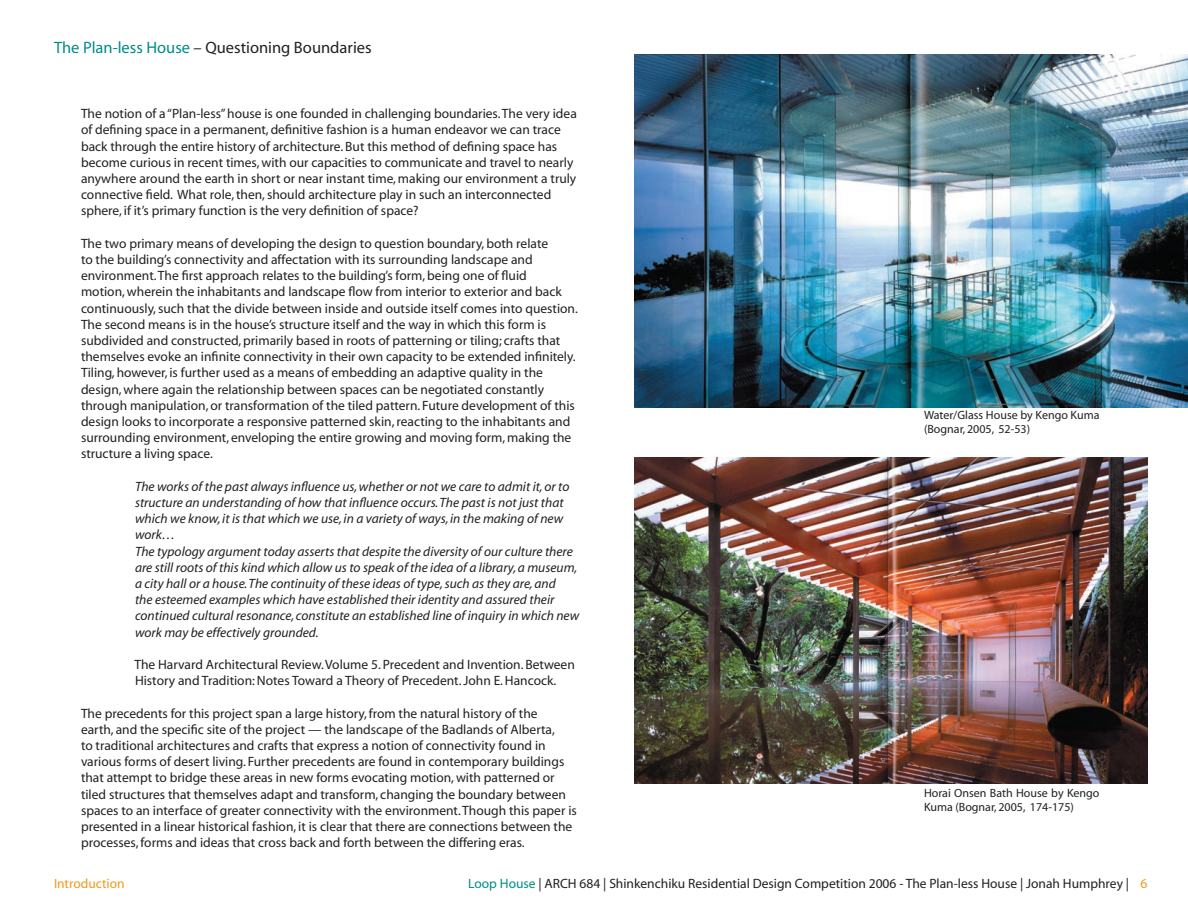
<style>
.page{position:relative;width:1188px;height:918px;background:#fff}
.page>*{position:absolute;margin:0;border:0;box-sizing:border-box;transform-origin:0 0}
.Body_Text{font:16.5px "Myriad";color:#231f20}
.Body_Text-2{font:13.5px/16.2px "Myriad";color:#231f20}
.t1{font:italic 13.5px/16.2px "Myriad";color:#231f20}
.t2{font:13.5px "Myriad";color:#f1991f}
.t3{font:12px/14.4px "Myriad";color:#231f20}
.s1{color:#008c88}
.s2{color:#f1991f}
</style>
<div class="page">
<img style="left:635px;top:457px;width:513px;height:327px">
<img style="left:634px;top:54px;width:554px;height:353px">
<p class="Body_Text" style="left:54px;top:39px;width:319px"><span class="s1">The Plan-less House</span> – Questioning Boundaries</p>
<p class="Body_Text-2" style="left:81px;top:106px;width:497px">The notion of a “Plan-less” house is one founded in challenging boundaries. The very idea of defining space in a permanent, definitive fashion is a human endeavor we can trace back through the entire history of architecture. But this method of defining space has become curious in recent times, with our capacities to communicate and travel to nearly anywhere around the earth in short or near instant time, making our environment a truly connective field. What role, then, should architecture play in such an interconnected sphere, if it’s primary function is the very definition of space?</p>
<p class="Body_Text-2" style="left:81px;top:236px;width:498px">The two primary means of developing the design to question boundary, both relate<br>to the building’s connectivity and affectation with its surrounding landscape and environment. The first approach relates to the building’s form, being one of fluid<br>motion, wherein the inhabitants and landscape flow from interior to exterior and back continuously, such that the divide between inside and outside itself comes into question.<br>The second means is in the house’s structure itself and the way in which this form is subdivided and constructed, primarily based in roots of patterning or tiling; crafts that themselves evoke an infinite connectivity in their own capacity to be extended infinitely.<br>Tiling, however, is further used as a means of embedding an adaptive quality in the design, where again the relationship between spaces can be negotiated constantly through manipulation, or transformation of the tiled pattern. Future development of this design looks to incorporate a responsive patterned skin, reacting to the inhabitants and surrounding environment, enveloping the entire growing and moving form, making the structure a living space.</p>
<p class="t1" style="left:135px;top:479px;width:436px">The works of the past always influence us, whether or not we care to admit it, or to structure an understanding of how that influence occurs. The past is not just that which we know, it is that which we use, in a variety of ways, in the making of new work…</p>
<p class="t1" style="left:135px;top:544px;width:446px">The typology argument today asserts that despite the diversity of our culture there are still roots of this kind which allow us to speak of the idea of a library, a museum, a city hall or a house. The continuity of these ideas of type, such as they are, and<br>the esteemed examples which have established their identity and assured their continued cultural resonance, constitute an established line of inquiry in which new work may be effectively grounded.</p>
<p class="Body_Text-2" style="left:134px;top:657px;width:442px">The Harvard Architectural Review. Volume 5. Precedent and Invention. Between<br>History and Tradition: Notes Toward a Theory of Precedent. John E. Hancock.</p>
<p class="Body_Text-2" style="left:81px;top:706px;width:497px">The precedents for this project span a large history, from the natural history of the<br>earth, and the specific site of the project — the landscape of the Badlands of Alberta,<br>to traditional architectures and crafts that express a notion of connectivity found in various forms of desert living. Further precedents are found in contemporary buildings that attempt to bridge these areas in new forms evocating motion, with patterned or tiled structures that themselves adapt and transform, changing the boundary between spaces to an interface of greater connectivity with the environment. Though this paper is presented in a linear historical fashion, it is clear that there are connections between the processes, forms and ideas that cross back and forth between the differing eras.</p>
<p class="t3" style="left:924px;top:408px;width:177px">Water/Glass House by Kengo Kuma (Bognar, 2005, 52-53)</p>
<p class="t3" style="left:924px;top:786px;width:177px">Horai Onsen Bath House by Kengo<br>Kuma (Bognar, 2005, 174-175)</p>
<p class="t2" style="left:54px;top:876px;width:72px">Introduction</p>
<p class="Body_Text-2" style="left:468px;top:876px;width:681px"><span class="s1">Loop House</span> | ARCH 684 | Shinkenchiku Residential Design Competition 2006 - The Plan-less House | Jonah Humphrey | <span class="s2">6</span></p>
</div>
